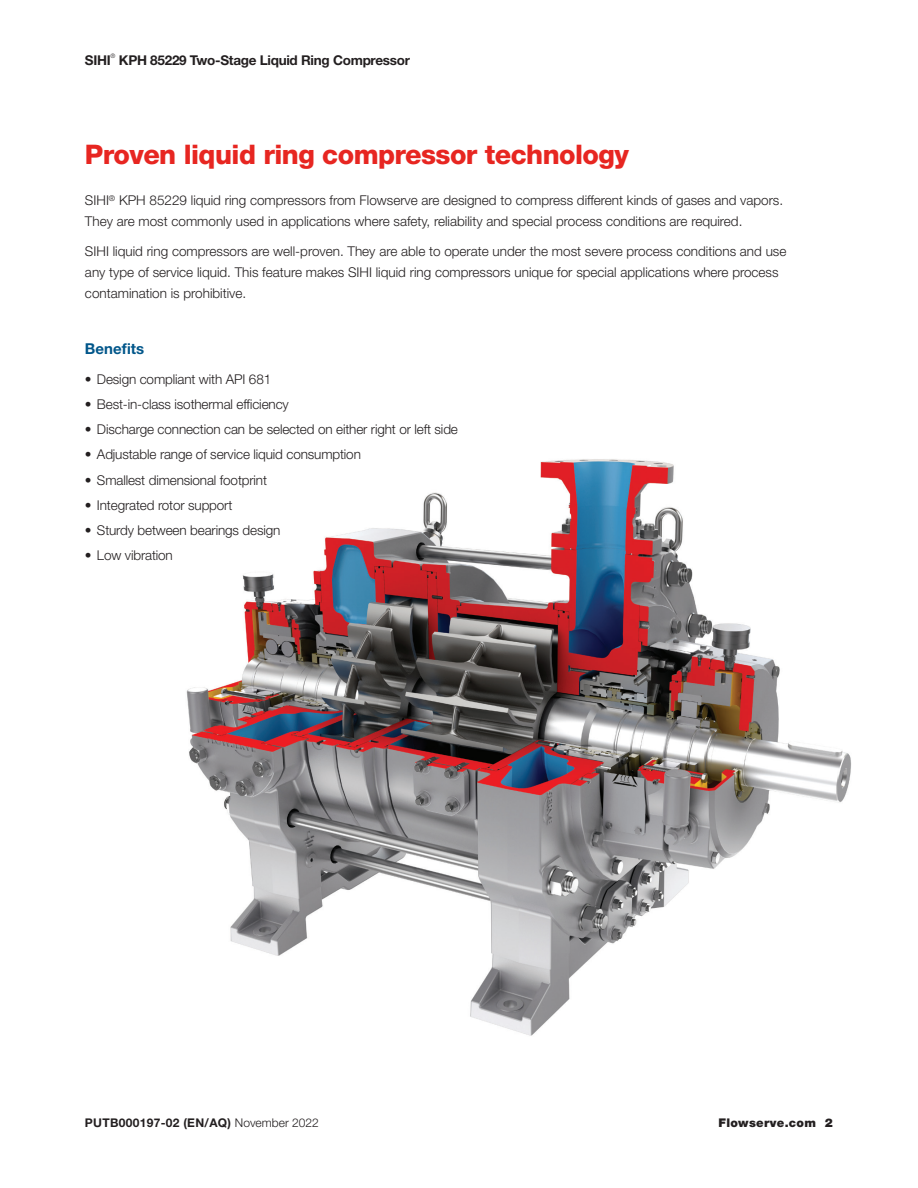
<style>
.page{position:relative;width:918px;height:1188px;background:#fff}
.page>*{position:absolute;margin:0;border:0;box-sizing:border-box;transform-origin:0 0}
.Headline_Level_1__re{font:800 27px "Helvetica Neue LT Std";letter-spacing:-.02em;color:#e72621}
.Subhead_Level_1__blu{font:700 15px "Helvetica Neue LT Std";color:#00568a}
.Body_copy{font:300 13.5px/21px "Helvetica Neue LT Std";color:#231f20}
.t1{font:700 13.5px "Helvetica Neue LT Std";letter-spacing:-.02em;color:#231f20}
.t2{font:700 12px "Helvetica Neue LT Std";letter-spacing:.025em;color:#231f20}
.t3{font:900 12px "Helvetica Neue LT Std";letter-spacing:.025em;color:#231f20}
.t4{font:300 6.15px "Helvetica Neue LT Std";color:#231f20}
.s1{font-weight:300}
</style>
<div class="page">
<img style="left:186px;top:459px;width:665px;height:577px">
<p class="t1" style="left:85px;top:52px;width:27px">SIHI</p>
<p class="t4" style="left:111px;top:52px;width:6px">®</p>
<p class="t1" style="left:119px;top:52px;width:293px">KPH 85229 Two-Stage Liquid Ring Compressor</p>
<p class="Headline_Level_1__re" style="left:85px;top:138px;width:546px">Proven liquid ring compressor technology</p>
<p class="Body_copy" style="left:85px;top:190px;width:700px">SIHI<sup>®</sup> KPH 85229 liquid ring compressors from Flowserve are designed to compress different kinds of gases and vapors.<br>They are most commonly used in applications where safety, reliability and special process conditions are required.</p>
<p class="Body_copy" style="left:85px;top:240px;width:703px">SIHI liquid ring compressors are well-proven. They are able to operate under the most severe process conditions and use any type of service liquid. This feature makes SIHI liquid ring compressors unique for special applications where process contamination is prohibitive.</p>
<p class="Subhead_Level_1__blu" style="left:85px;top:339px;width:61px">Benefits</p>
<p class="Body_copy" style="left:85px;top:368px;width:188px">• Design compliant with API 681</p>
<p class="Body_copy" style="left:85px;top:393px;width:205px">• Best-in-class isothermal efficiency</p>
<p class="Body_copy" style="left:85px;top:418px;width:374px">• Discharge connection can be selected on either right or left side</p>
<p class="Body_copy" style="left:85px;top:444px;width:277px">• Adjustable range of service liquid consumption</p>
<p class="Body_copy" style="left:85px;top:469px;width:184px">• Smallest dimensional footprint</p>
<p class="Body_copy" style="left:85px;top:494px;width:149px">• Integrated rotor support</p>
<p class="Body_copy" style="left:85px;top:519px;width:197px">• Sturdy between bearings design</p>
<p class="Body_copy" style="left:85px;top:545px;width:89px">• Low vibration</p>
<p class="t2" style="left:85px;top:1115px;width:235px">PUTB000197-02 (EN/AQ) <span class="s1">November 2022</span></p>
<p class="t3" style="left:719px;top:1115px;width:116px">Flowserve.com 2</p>
</div>
